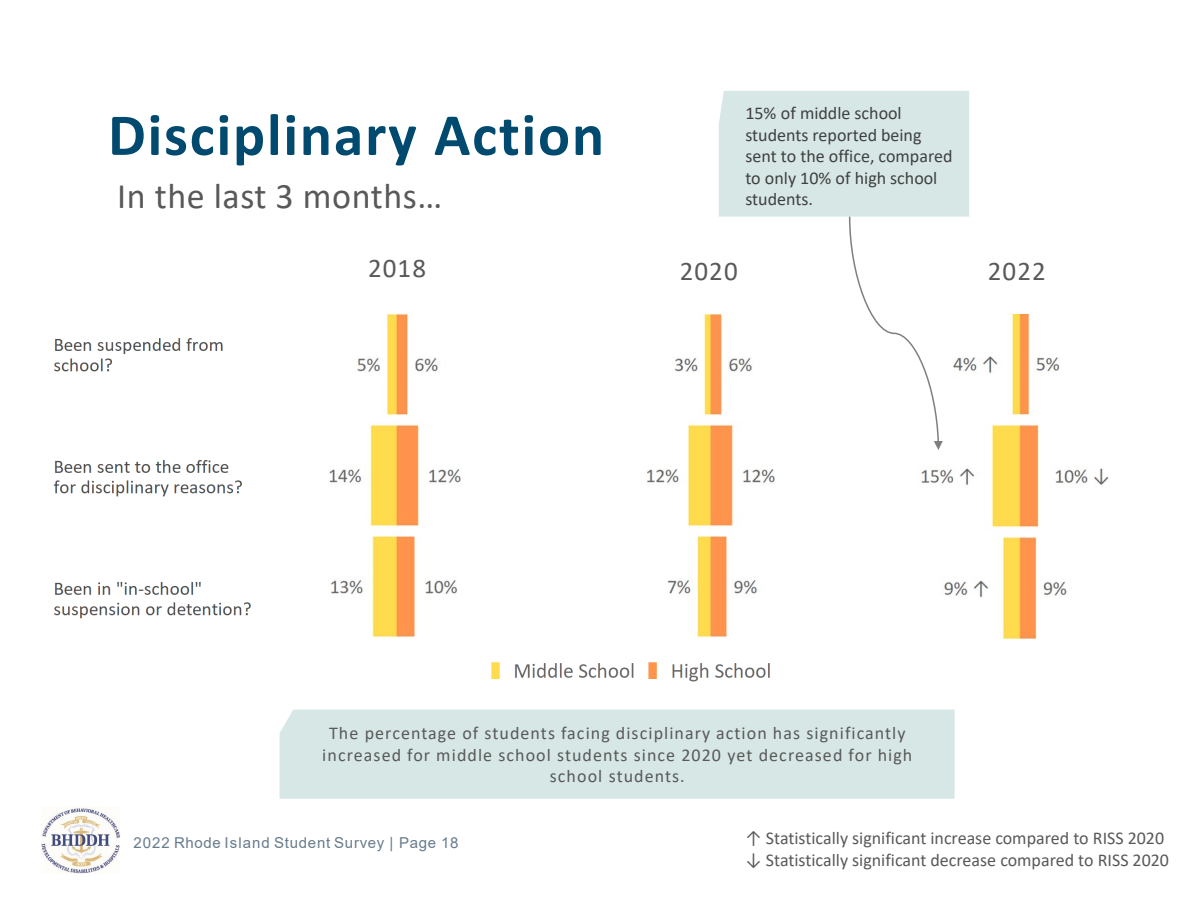
<style>
.page{position:relative;width:1200px;height:900px;background:#fff}
.page>*{position:absolute;margin:0;border:0;box-sizing:border-box;transform-origin:0 0}
.t1{font:700 60px "Calibri";letter-spacing:.03em;color:#00496f}
.t2{font:36px "Calibri";letter-spacing:.015em;color:#595959}
.t3{font:27px "Calibri";letter-spacing:.04em;color:#595959}
.t4{font:18px/21.8px "Calibri";letter-spacing:.05em;color:#595959;text-align:center}
.t5{font:18px "Calibri";color:#595959}
.t6{font:18px/21.6px "Calibri";color:#404040}
.t7{font:15px "Arial";letter-spacing:.05em;color:#677b8e}
</style>
<div class="page">
<img style="left:921px;top:314px;width:188px;height:324px">
<div style="left:280px;top:710px;width:675px;height:89px;background:#d6e7e6"></div>
<img style="left:53px;top:338px;width:198px;height:281px">
<img style="left:491px;top:662px;width:279px;height:20px">
<svg style="left:719px;top:91px;width:250px;height:359px"></svg>
<img style="left:329px;top:314px;width:132px;height:324px">
<img style="left:647px;top:313px;width:130px;height:324px">
<img style="left:42px;top:807px;width:79px;height:66px">
<h2 class="t1" style="left:108px;top:93px;width:498px">Disciplinary Action</h2>
<p class="t2" style="left:117px;top:171px;width:327px">In the last 3 months…</p>
<p class="t6" style="left:745px;top:102px;width:209px">15% of middle school students reported being sent to the office, compared to only 10% of high school students.</p>
<p class="t3" style="left:368px;top:249px;width:59px">2018</p>
<p class="t3" style="left:680px;top:253px;width:59px">2020</p>
<p class="t3" style="left:988px;top:253px;width:59px">2022</p>
<p class="t4" style="left:322px;top:722px;width:592px">The percentage of students facing disciplinary action has significantly increased for middle school students since 2020 yet decreased for high school students.</p>
<p class="t7" style="left:134px;top:833px;width:327px">2022 Rhode Island Student Survey | Page 18</p>
<p class="t5" style="left:745px;top:826px;width:420px">↑ Statistically significant increase compared to RISS 2020</p>
<p class="t5" style="left:745px;top:847px;width:425px">↓ Statistically significant decrease compared to RISS 2020</p>
</div>
